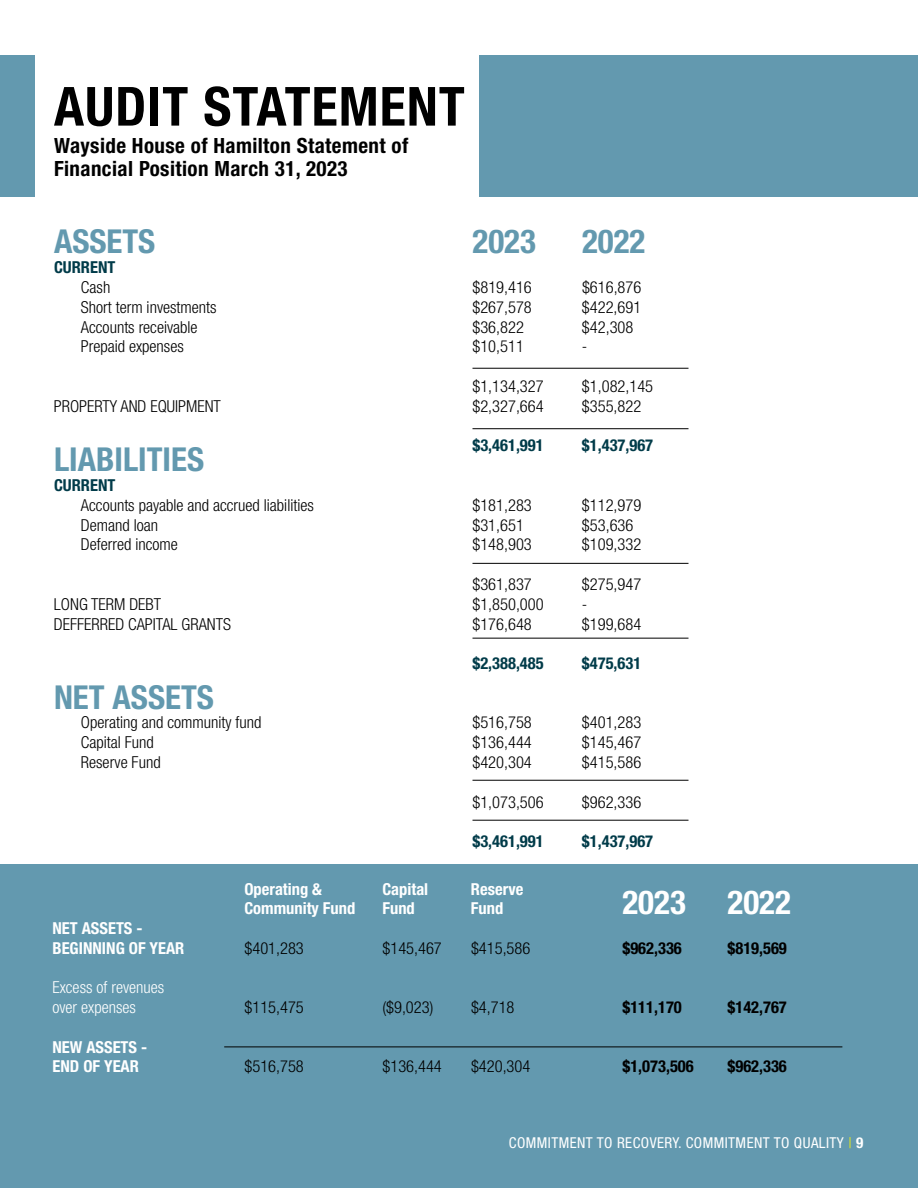
<style>
.page{position:relative;width:918px;height:1188px;background:#fff}
.page>*{position:absolute;margin:0;border:0;box-sizing:border-box;transform-origin:0 0}
.t1{font:700 condensed 54px "Helvetica Neue LT Std";letter-spacing:.02em;color:#000}
.t2{font:700 condensed 33px "Helvetica Neue LT Std";color:#6399af}
.t3{font:700 condensed 33px "Helvetica Neue LT Std";color:#fff}
.t4{font:700 condensed 21px/22.8px "Helvetica Neue LT Std";letter-spacing:.02em;color:#000}
.t5{font:300 condensed 16.5px "Helvetica Neue LT Std";color:#000}
.t6{font:700 condensed 16.5px/19.8px "Helvetica Neue LT Std";color:#fff}
.t7{font:700 condensed 16.5px "Helvetica Neue LT Std";color:#003b49}
.t8{font:700 condensed 16.5px "Helvetica Neue LT Std";color:#000}
.t9{font:300 condensed 16.5px/19.8px "Helvetica Neue LT Std";color:#fff}
.t10{font:condensed 15px "Helvetica Neue LT Std";letter-spacing:.03em;color:#fff}
.s1{color:#e0e621}
.s2{font-weight:700}
</style>
<div class="page">
<div style="left:0;top:865px;width:918px;height:323px;background:#6399af"></div>
<hr style="left:472px;top:368px;width:216px;height:1px;background:#000">
<hr style="left:472px;top:428px;width:216px;height:1px;background:#000">
<hr style="left:472px;top:563px;width:216px;height:1px;background:#000">
<hr style="left:472px;top:638px;width:216px;height:1px;background:#000">
<hr style="left:472px;top:780px;width:216px;height:1px;background:#000">
<hr style="left:224px;top:1047px;width:618px;height:1px;background:#000">
<hr style="left:472px;top:820px;width:216px;height:1px;background:#000">
<div style="left:480px;top:55px;width:438px;height:142px;background:#6399af"></div>
<div style="left:0;top:55px;width:34px;height:142px;background:#6399af"></div>
<h1 class="t1" style="left:54px;top:74px;width:412px">AUDIT STATEMENT</h1>
<p class="t4" style="left:54px;top:134px;width:356px">Wayside House of Hamilton Statement of<br>Financial Position March 31, 2023</p>
<h2 class="t2" style="left:54px;top:222px;width:103px">ASSETS</h2>
<h2 class="t2" style="left:473px;top:222px;width:65px">2023</h2>
<h2 class="t2" style="left:582px;top:222px;width:65px">2022</h2>
<p class="t7" style="left:54px;top:257px;width:63px">CURRENT</p>
<p class="t5" style="left:81px;top:278px;width:31px">Cash</p>
<p class="t5" style="left:473px;top:278px;width:61px">$819,416</p>
<p class="t5" style="left:582px;top:278px;width:61px">$616,876</p>
<p class="t5" style="left:81px;top:297px;width:137px">Short term investments</p>
<p class="t5" style="left:472px;top:297px;width:61px">$267,578</p>
<p class="t5" style="left:582px;top:297px;width:61px">$422,691</p>
<p class="t5" style="left:81px;top:317px;width:118px">Accounts receivable</p>
<p class="t5" style="left:472px;top:317px;width:53px">$36,822</p>
<p class="t5" style="left:582px;top:317px;width:53px">$42,308</p>
<p class="t5" style="left:81px;top:337px;width:104px">Prepaid expenses</p>
<p class="t5" style="left:472px;top:337px;width:53px">$10,511</p>
<p class="t5" style="left:582px;top:337px;width:7px">-</p>
<p class="t5" style="left:472px;top:377px;width:73px">$1,134,327</p>
<p class="t5" style="left:582px;top:377px;width:73px">$1,082,145</p>
<p class="t5" style="left:54px;top:396px;width:169px">PROPERTY AND EQUIPMENT</p>
<p class="t5" style="left:472px;top:396px;width:73px">$2,327,664</p>
<p class="t5" style="left:582px;top:396px;width:61px">$355,822</p>
<p class="t7" style="left:472px;top:435px;width:73px">$3,461,991</p>
<p class="t7" style="left:582px;top:435px;width:73px">$1,437,967</p>
<h2 class="t2" style="left:54px;top:439px;width:152px">LIABILITIES</h2>
<p class="t7" style="left:54px;top:475px;width:63px">CURRENT</p>
<p class="t5" style="left:81px;top:496px;width:234px">Accounts payable and accrued liabilities</p>
<p class="t5" style="left:472px;top:496px;width:61px">$181,283</p>
<p class="t5" style="left:582px;top:496px;width:61px">$112,979</p>
<p class="t5" style="left:81px;top:515px;width:79px">Demand loan</p>
<p class="t5" style="left:472px;top:515px;width:53px">$31,651</p>
<p class="t5" style="left:582px;top:515px;width:53px">$53,636</p>
<p class="t5" style="left:81px;top:535px;width:98px">Deferred income</p>
<p class="t5" style="left:472px;top:535px;width:61px">$148,903</p>
<p class="t5" style="left:582px;top:535px;width:61px">$109,332</p>
<p class="t5" style="left:472px;top:575px;width:61px">$361,837</p>
<p class="t5" style="left:582px;top:575px;width:61px">$275,947</p>
<p class="t5" style="left:54px;top:595px;width:109px">LONG TERM DEBT</p>
<p class="t5" style="left:472px;top:595px;width:73px">$1,850,000</p>
<p class="t5" style="left:582px;top:595px;width:7px">-</p>
<p class="t5" style="left:54px;top:614px;width:179px">DEFFERRED CAPITAL GRANTS</p>
<p class="t5" style="left:472px;top:614px;width:61px">$176,648</p>
<p class="t5" style="left:582px;top:614px;width:61px">$199,684</p>
<p class="t7" style="left:472px;top:653px;width:73px">$2,388,485</p>
<p class="t7" style="left:582px;top:653px;width:61px">$475,631</p>
<h2 class="t2" style="left:54px;top:677px;width:162px">NET ASSETS</h2>
<p class="t5" style="left:81px;top:713px;width:182px">Operating and community fund</p>
<p class="t5" style="left:472px;top:713px;width:61px">$516,758</p>
<p class="t5" style="left:582px;top:713px;width:61px">$401,283</p>
<p class="t5" style="left:81px;top:733px;width:74px">Capital Fund</p>
<p class="t5" style="left:472px;top:733px;width:61px">$136,444</p>
<p class="t5" style="left:582px;top:733px;width:61px">$145,467</p>
<p class="t5" style="left:81px;top:753px;width:81px">Reserve Fund</p>
<p class="t5" style="left:472px;top:753px;width:61px">$420,304</p>
<p class="t5" style="left:582px;top:753px;width:61px">$415,586</p>
<p class="t5" style="left:472px;top:792px;width:73px">$1,073,506</p>
<p class="t5" style="left:582px;top:792px;width:61px">$962,336</p>
<p class="t7" style="left:472px;top:831px;width:73px">$3,461,991</p>
<p class="t7" style="left:582px;top:831px;width:73px">$1,437,967</p>
<p class="t6" style="left:52px;top:918px;width:133px">NET ASSETS -<br>BEGINNING OF YEAR</p>
<p class="t9" style="left:52px;top:977px;width:113px">Excess of revenues over expenses</p>
<p class="t6" style="left:52px;top:1037px;width:96px">NEW ASSETS -<br>END OF YEAR</p>
<p class="t6" style="left:244px;top:879px;width:79px">Operating &amp;</p>
<p class="t6" style="left:382px;top:879px;width:47px">Capital</p>
<p class="t6" style="left:471px;top:879px;width:54px">Reserve</p>
<p class="t6" style="left:244px;top:898px;width:112px">Community Fund</p>
<p class="t6" style="left:382px;top:898px;width:34px">Fund</p>
<p class="t6" style="left:471px;top:898px;width:34px">Fund</p>
<h2 class="t3" style="left:622px;top:882px;width:65px">2023</h2>
<h2 class="t3" style="left:728px;top:882px;width:65px">2022</h2>
<p class="t5" style="left:244px;top:938px;width:61px">$401,283</p>
<p class="t5" style="left:382px;top:938px;width:61px">$145,467</p>
<p class="t5" style="left:471px;top:938px;width:61px">$415,586</p>
<p class="t8" style="left:622px;top:938px;width:61px">$962,336</p>
<p class="t8" style="left:727px;top:938px;width:61px">$819,569</p>
<p class="t5" style="left:244px;top:998px;width:61px">$115,475</p>
<p class="t5" style="left:382px;top:998px;width:52px">($9,023)</p>
<p class="t5" style="left:471px;top:998px;width:45px">$4,718</p>
<p class="t8" style="left:622px;top:997px;width:61px">$111,170</p>
<p class="t8" style="left:727px;top:997px;width:61px">$142,767</p>
<p class="t5" style="left:244px;top:1057px;width:61px">$516,758</p>
<p class="t5" style="left:382px;top:1057px;width:61px">$136,444</p>
<p class="t5" style="left:471px;top:1057px;width:61px">$420,304</p>
<p class="t8" style="left:622px;top:1057px;width:73px">$1,073,506</p>
<p class="t8" style="left:727px;top:1057px;width:61px">$962,336</p>
<p class="t10" style="left:509px;top:1134px;width:356px">COMMITMENT TO RECOVERY. COMMITMENT TO QUALITY <span class="s1">|</span> <span class="s2">9</span></p>
</div>
